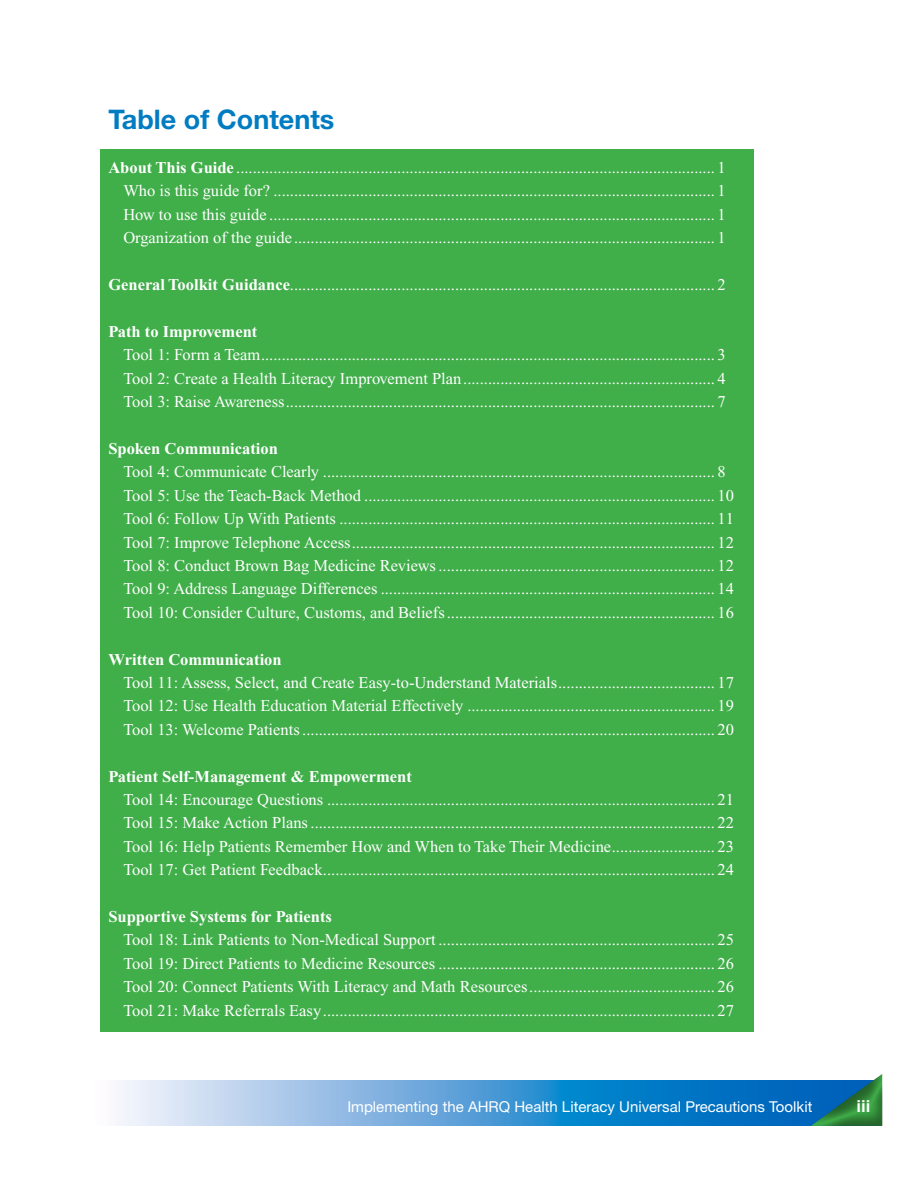
<style>
.page{position:relative;width:920px;height:1189px;background:#fff}
.page>*{position:absolute;margin:0;border:0;box-sizing:border-box;transform-origin:0 0}
.Head{font:700 27px "Helvetica Neue";color:#007cc2}
.Contents{font:16.5px "Times New Roman";color:#fff}
.Contents-2{font:700 16.5px "Times New Roman";color:#fff}
.t1{font:700 16.5px "Arial";color:#fff}
.t2{font:15px "Helvetica Neue";color:#fff}
.s1{font-weight:700}
</style>
<div class="page">
<svg style="left:122px;top:1080px;width:688px;height:45px;background:#5ba2d8"></svg>
<div style="left:810px;top:1071px;width:74px;height:56px;background:#231f20;opacity:.5"></div>
<div style="left:100px;top:150px;width:653px;height:882px;background:#40ae49"></div>
<p class="Head" style="left:108px;top:103px;width:227px">Table of Contents</p>
<p class="Contents" style="left:108px;top:158px;width:619px"><span class="s1">About This Guide</span> .................................................................................................................... 1</p>
<p class="Contents" style="left:123px;top:182px;width:604px">Who is this guide for? ........................................................................................................... 1</p>
<p class="Contents" style="left:123px;top:205px;width:604px">How to use this guide ............................................................................................................ 1</p>
<p class="Contents" style="left:123px;top:229px;width:604px">Organization of the guide ...................................................................................................... 1</p>
<p class="Contents" style="left:108px;top:275px;width:619px"><span class="s1">General Toolkit Guidance</span>....................................................................................................... 2</p>
<p class="Contents-2" style="left:108px;top:322px;width:150px">Path to Improvement</p>
<p class="Contents" style="left:123px;top:346px;width:604px">Tool 1: Form a Team.............................................................................................................. 3</p>
<p class="Contents" style="left:123px;top:369px;width:604px">Tool 2: Create a Health Literacy Improvement Plan............................................................. 4</p>
<p class="Contents" style="left:123px;top:392px;width:604px">Tool 3: Raise Awareness........................................................................................................ 7</p>
<p class="Contents-2" style="left:108px;top:439px;width:171px">Spoken Communication</p>
<p class="Contents" style="left:123px;top:463px;width:604px">Tool 4: Communicate Clearly ............................................................................................... 8</p>
<p class="Contents" style="left:123px;top:486px;width:612px">Tool 5: Use the Teach-Back Method ..................................................................................... 10</p>
<p class="Contents" style="left:123px;top:509px;width:612px">Tool 6: Follow Up With Patients ........................................................................................... 11</p>
<p class="Contents" style="left:123px;top:533px;width:612px">Tool 7: Improve Telephone Access........................................................................................ 12</p>
<p class="Contents" style="left:123px;top:556px;width:612px">Tool 8: Conduct Brown Bag Medicine Reviews................................................................... 12</p>
<p class="Contents" style="left:123px;top:580px;width:612px">Tool 9: Address Language Differences ................................................................................. 14</p>
<p class="Contents" style="left:123px;top:603px;width:612px">Tool 10: Consider Culture, Customs, and Beliefs................................................................. 16</p>
<p class="Contents-2" style="left:108px;top:650px;width:175px">Written Communication</p>
<p class="Contents" style="left:123px;top:673px;width:612px">Tool 11: Assess, Select, and Create Easy-to-Understand Materials...................................... 17</p>
<p class="Contents" style="left:123px;top:697px;width:612px">Tool 12: Use Health Education Material Effectively ............................................................ 19</p>
<p class="Contents" style="left:123px;top:720px;width:612px">Tool 13: Welcome Patients.................................................................................................... 20</p>
<p class="Contents-2" style="left:108px;top:767px;width:305px">Patient Self-Management &amp; Empowerment</p>
<p class="Contents" style="left:123px;top:790px;width:612px">Tool 14: Encourage Questions .............................................................................................. 21</p>
<p class="Contents" style="left:123px;top:814px;width:612px">Tool 15: Make Action Plans.................................................................................................. 22</p>
<p class="Contents" style="left:123px;top:837px;width:612px">Tool 16: Help Patients Remember How and When to Take Their Medicine......................... 23</p>
<p class="Contents" style="left:123px;top:860px;width:612px">Tool 17: Get Patient Feedback............................................................................................... 24</p>
<p class="Contents-2" style="left:108px;top:907px;width:225px">Supportive Systems for Patients</p>
<p class="Contents" style="left:123px;top:931px;width:612px">Tool 18: Link Patients to Non-Medical Support ................................................................... 25</p>
<p class="Contents" style="left:123px;top:954px;width:612px">Tool 19: Direct Patients to Medicine Resources ................................................................... 26</p>
<p class="Contents" style="left:123px;top:977px;width:612px">Tool 20: Connect Patients With Literacy and Math Resources............................................. 26</p>
<p class="Contents" style="left:123px;top:1001px;width:612px">Tool 21: Make Referrals Easy............................................................................................... 27</p>
<p class="t2" style="left:347px;top:1098px;width:466px">Implementing the AHRQ Health Literacy Universal Precautions Toolkit</p>
<p class="t1" style="left:856px;top:1097px;width:15px">iii</p>
</div>
